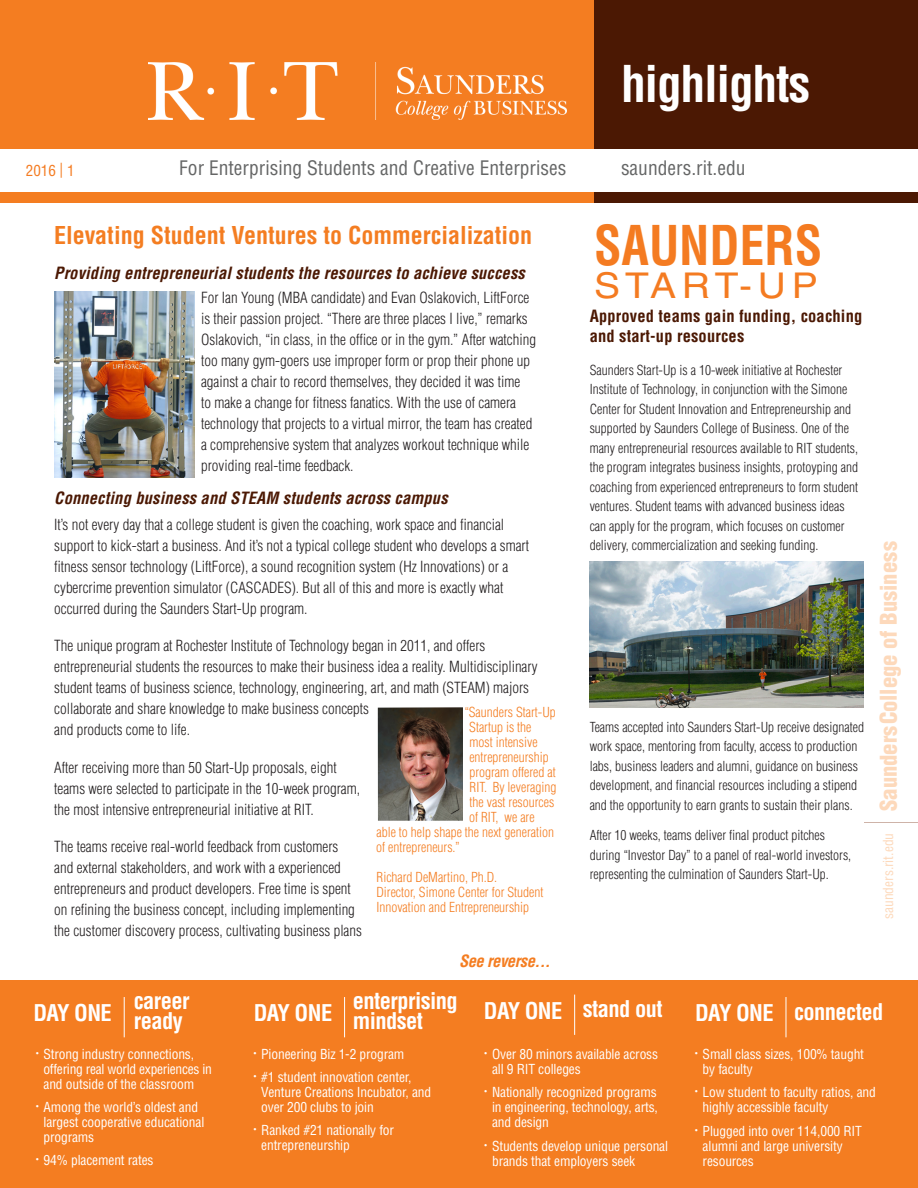
<style>
.page{position:relative;width:918px;height:1188px;background:#fff}
.page>*{position:absolute;margin:0;border:0;box-sizing:border-box;transform-origin:0 0}
.t1{font:700 condensed 53.4px "Helvetica LT Std";color:#f47b21;scale:.93 1}
.t2{font:700 condensed 49.5px "Helvetica LT Std";letter-spacing:-.025em;color:#fff}
.t3{font:35.55px "Helvetica LT Std";letter-spacing:.13em;color:#f47b21;scale:1.1 1}
.Large_Header{font:700 condensed 24px "Helvetica LT Std";color:#f47d21}
.t4{font:700 condensed 22.5px/19.5px "Helvetica LT Std";letter-spacing:-.025em;color:#fff}
.t5{font:900 condensed 22.5px "Helvetica LT Std";color:#fdd9bb}
.t6{font:condensed 19.5px "Helvetica LT Std";color:#656666}
.Body_Text{font:italic 700 condensed 16.5px "Helvetica LT Std";letter-spacing:.01em;color:#4b1803}
.t7{font:700 condensed 16.5px/19.5px "Helvetica LT Std";letter-spacing:.01em;color:#4b1803}
.t8{font:italic 700 condensed 16.5px "Helvetica LT Std";letter-spacing:-.025em;color:#f47d21}
.Body_Text-2{font:300 condensed 15px/21px "Helvetica LT Std";color:#231f20}
.t9{font:condensed 15px "Helvetica LT Std";color:#f47b21}
.Small_Header{font:300 condensed 13.5px/19.5px "Helvetica LT Std";color:#231f20}
.t10{font:condensed 13.5px/15px "Helvetica LT Std";letter-spacing:-.01em;color:#fff}
.t11{font:300 condensed 13.5px/15px "Helvetica LT Std";color:#f47d21}
.s1{color:#f47d21}
</style>
<div class="page">
<div style="left:0;top:980px;width:918px;height:208px;background:#f47d21"></div>
<hr style="left:124px;top:997px;width:1px;height:40px;background:#fff">
<hr style="left:344px;top:997px;width:1px;height:40px;background:#fff">
<hr style="left:786px;top:997px;width:1px;height:40px;background:#fff">
<hr style="left:574px;top:995px;width:1px;height:40px;background:#fff">
<div style="left:594px;top:0;width:324px;height:148px;background:#4b1803"></div>
<div style="left:0;top:0;width:594px;height:148px;background:#f47d21"></div>
<div style="left:0;top:192px;width:594px;height:10px;background:#f47d21"></div>
<div style="left:594px;top:192px;width:324px;height:10px;background:#4b1803"></div>
<img style="left:148px;top:63px;width:418px;height:56px">
<hr style="left:864px;top:822px;width:54px;height:1px;background:#ceb3a8">
<img style="left:590px;top:562px;width:274px;height:146px">
<img style="left:54px;top:291px;width:140px;height:187px">
<img style="left:378px;top:707px;width:85px;height:114px">
<h2 class="t2" style="left:621px;top:53px;width:191px">highlights</h2>
<p class="t9" style="left:26px;top:161px;width:50px">2016 <span class="s1">|</span> 1</p>
<h3 class="t6" style="left:179px;top:156px;width:389px">For Enterprising Students and Creative Enterprises</h3>
<p class="t6" style="left:621px;top:156px;width:126px">saunders.rit.edu</p>
<p class="Large_Header" style="left:54px;top:220px;width:480px">Elevating Student Ventures to Commercialization</p>
<p class="Body_Text" style="left:54px;top:262px;width:472px">Providing entrepreneurial students the resources to achieve success</p>
<p class="Body_Text-2" style="left:201px;top:287px;width:336px">For Ian Young (MBA candidate) and Evan Oslakovich, LiftForce is their passion project. “There are three places I live,” remarks Oslakovich, “in class, in the office or in the gym.” After watching too many gym-goers use improper form or prop their phone up against a chair to record themselves, they decided it was time<br>to make a change for fitness fanatics. With the use of camera technology that projects to a virtual mirror, the team has created a comprehensive system that analyzes workout technique while providing real-time feedback.</p>
<p class="Body_Text" style="left:54px;top:488px;width:395px">Connecting business and STEAM students across campus</p>
<p class="Body_Text-2" style="left:54px;top:514px;width:476px">It’s not every day that a college student is given the coaching, work space and financial support to kick-start a business. And it’s not a typical college student who develops a smart fitness sensor technology (LiftForce), a sound recognition system (Hz Innovations) or a cybercrime prevention simulator (CASCADES). But all of this and more is exactly what occurred during the Saunders Start-Up program.</p>
<p class="Body_Text-2" style="left:54px;top:635px;width:485px">The unique program at Rochester Institute of Technology began in 2011, and offers entrepreneurial students the resources to make their business idea a reality. Multidisciplinary student teams of business science, technology, engineering, art, and math (STEAM) majors collaborate and share knowledge to make business concepts<br>and products come to life.</p>
<p class="Body_Text-2" style="left:54px;top:757px;width:307px">After receiving more than 50 Start-Up proposals, eight teams were selected to participate in the 10-week program, the most intensive entrepreneurial initiative at RIT.</p>
<p class="Body_Text-2" style="left:54px;top:836px;width:309px">The teams receive real-world feedback from customers<br>and external stakeholders, and work with a experienced entrepreneurs and product developers. Free time is spent on refining the business concept, including implementing the customer discovery process, cultivating business plans</p>
<p class="t11" style="left:464px;top:704px;width:93px">“Saunders Start-Up</p>
<p class="t11" style="left:469px;top:719px;width:64px">Startup is the</p>
<p class="t11" style="left:469px;top:734px;width:70px">most intensive</p>
<p class="t11" style="left:469px;top:749px;width:81px">entrepreneurship</p>
<p class="t11" style="left:469px;top:764px;width:88px">program offered at</p>
<p class="t11" style="left:470px;top:779px;width:88px">RIT. By leveraging</p>
<p class="t11" style="left:470px;top:794px;width:86px">the vast resources</p>
<p class="t11" style="left:469px;top:809px;width:67px">of RIT, we are</p>
<p class="t11" style="left:376px;top:824px;width:179px">able to help shape the next generation</p>
<p class="t11" style="left:376px;top:839px;width:85px">of entrepreneurs.”</p>
<p class="t11" style="left:377px;top:869px;width:122px">Richard DeMartino, Ph.D.</p>
<p class="t11" style="left:376px;top:884px;width:169px">Director, Simone Center for Student<br>Innovation and Entrepreneurship</p>
<p class="t8" style="left:459px;top:950px;width:93px">See reverse...</p>
<p class="t1" style="left:594px;top:212px;width:247px">SAUNDERS</p>
<p class="t3" style="left:594px;top:265px;width:205px">START-UP</p>
<p class="t7" style="left:590px;top:306px;width:274px">Approved teams gain funding, coaching and start-up resources</p>
<p class="Small_Header" style="left:590px;top:360px;width:270px">Saunders Start-Up is a 10-week initiative at Rochester Institute of Technology, in conjunction with the Simone Center for Student Innovation and Entrepreneurship and supported by Saunders College of Business. One of the many entrepreneurial resources available to RIT students, the program integrates business insights, protoyping and coaching from experienced entrepreneurs to form student ventures. Student teams with advanced business ideas can apply for the program, which focuses on customer delivery, commercialization and seeking funding.</p>
<p class="Small_Header" style="left:590px;top:717px;width:276px">Teams accepted into Saunders Start-Up receive designated work space, mentoring from faculty, access to production labs, business leaders and alumni, guidance on business development, and financial resources including a stipend and the opportunity to earn grants to sustain their plans.</p>
<p class="Small_Header" style="left:590px;top:825px;width:263px">After 10 weeks, teams deliver final product pitches during “Investor Day” to a panel of real-world investors, representing the culmination of Saunders Start-Up.</p>
<h3 class="t5" style="left:874px;top:919px;width:379px;rotate:-90deg"><sup>saunders.rit.edu</sup> Saunders College of Business</h3>
<h3 class="t4" style="left:33px;top:1003px;width:80px">DAY ONE</h3>
<h3 class="t4" style="left:134px;top:991px;width:57px">career ready</h3>
<h3 class="t4" style="left:254px;top:1003px;width:80px">DAY ONE</h3>
<h3 class="t4" style="left:353px;top:991px;width:107px">enterprising mindset</h3>
<h3 class="t4" style="left:484px;top:999px;width:180px">DAY ONE stand out</h3>
<h3 class="t4" style="left:695px;top:1002px;width:190px">DAY ONE connected</h3>
<p class="t10" style="left:44px;top:1046px;width:170px;text-indent:-8px"><sup>•</sup> Strong industry connections, offering real world experiences in and outside of the classroom</p>
<p class="t10" style="left:44px;top:1099px;width:162px;text-indent:-8px"><sup>•</sup> Among the world’s oldest and largest cooperative educational programs</p>
<p class="t10" style="left:36px;top:1153px;width:119px"><sup>•</sup> 94% placement rates</p>
<p class="t10" style="left:254px;top:1046px;width:152px"><sup>•</sup> Pioneering Biz 1-2 program</p>
<p class="t10" style="left:261px;top:1069px;width:172px;text-indent:-8px"><sup>•</sup> #1 student innovation center,<br>Venture Creations Incubator, and over 200 clubs to join</p>
<p class="t10" style="left:261px;top:1123px;width:134px;text-indent:-8px"><sup>•</sup> Ranked #21 nationally for entrepreneurship</p>
<p class="t10" style="left:492px;top:1047px;width:168px;text-indent:-8px"><sup>•</sup> Over 80 minors available across all 9 RIT colleges</p>
<p class="t10" style="left:492px;top:1085px;width:167px;text-align:justify;text-indent:-8px"><sup>•</sup> Nationally recognized programs in engineering, technology, arts, and design</p>
<p class="t10" style="left:492px;top:1138px;width:178px;text-indent:-8px"><sup>•</sup> Students develop unique personal brands that employers seek</p>
<p class="t10" style="left:703px;top:1047px;width:163px;text-indent:-8px"><sup>•</sup> Small class sizes, 100% taught by faculty</p>
<p class="t10" style="left:703px;top:1085px;width:175px;text-indent:-8px"><sup>•</sup> Low student to faculty ratios, and highly accessible faculty</p>
<p class="t10" style="left:703px;top:1123px;width:161px;text-indent:-8px"><sup>•</sup> Plugged into over 114,000 RIT alumni and large university resources</p>
</div>
